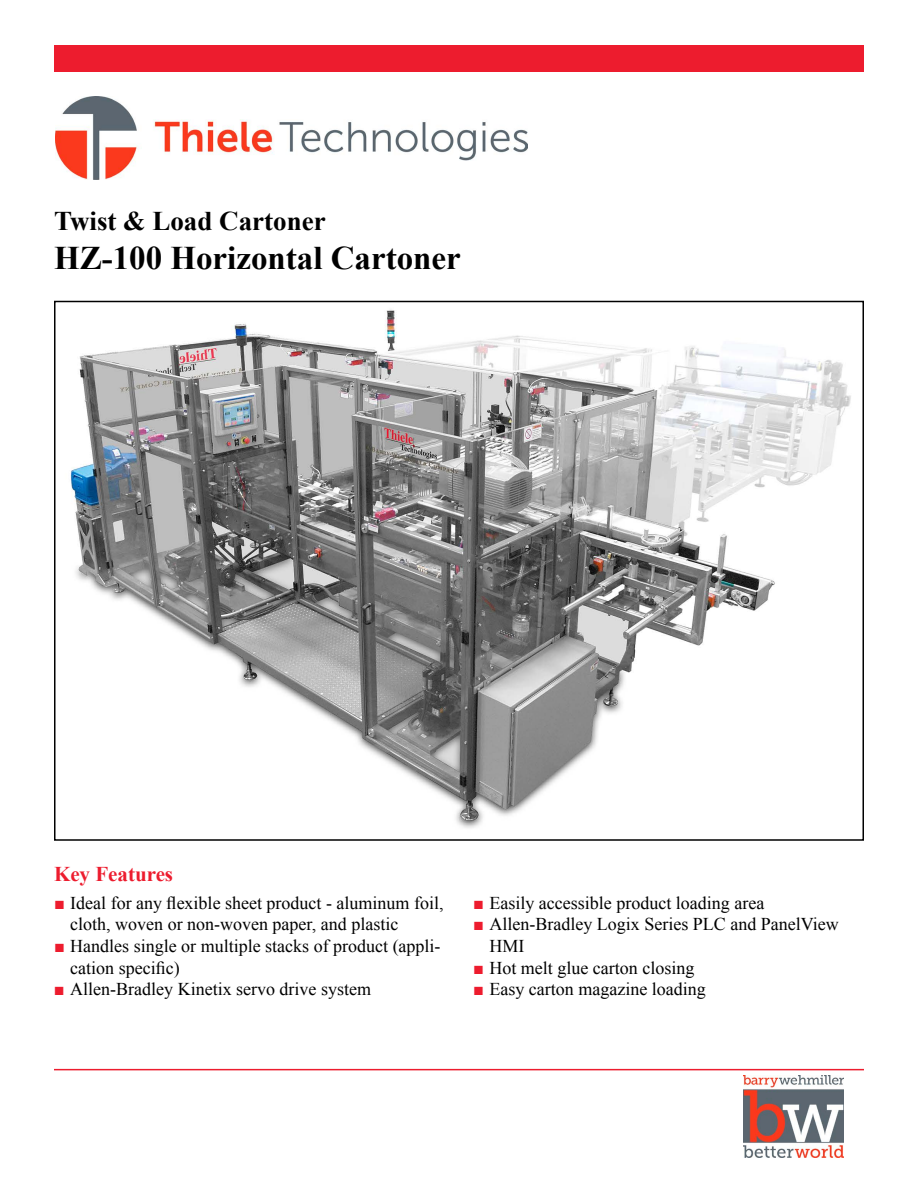
<style>
.page{position:relative;width:918px;height:1188px;background:#fff}
.page>*{position:absolute;margin:0;border:0;box-sizing:border-box;transform-origin:0 0}
.t1{font:700 33px "Times New Roman";color:#000}
.t2{font:700 27px "Times New Roman";color:#000}
.t3{font:700 21px "Times New Roman";color:#ed1c2e}
.t4{font:18px/21.6px "Times New Roman";color:#000}
.s1{color:#ed1c2e}
</style>
<div class="page">
<div style="left:54px;top:45px;width:810px;height:27px;background:#ed1c2e"></div>
<img style="left:56px;top:97px;width:471px;height:82px">
<hr style="left:54px;top:1069px;width:810px;height:1px;background:#ed1c2e">
<img style="left:743px;top:1075px;width:101px;height:83px">
<img style="left:70px;top:309px;width:781px;height:519px">
<h2 class="t2" style="left:54px;top:202px;width:273px">Twist &amp; Load Cartoner</h2>
<h1 class="t1" style="left:54px;top:236px;width:408px">HZ-100 Horizontal Cartoner</h1>
<p class="t3" style="left:54px;top:859px;width:121px">Key Features</p>
<p class="t4" style="left:70px;top:892px;width:375px;text-indent:-16px"><span class="s1">■</span> Ideal for any flexible sheet product - aluminum foil, cloth, woven or non-woven paper, and plastic</p>
<p class="t4" style="left:70px;top:935px;width:372px;text-indent:-16px"><span class="s1">■</span> Handles single or multiple stacks of product (appli&shy;cation specific)</p>
<p class="t4" style="left:54px;top:978px;width:319px"><span class="s1">■</span> Allen-Bradley Kinetix servo drive system</p>
<p class="t4" style="left:473px;top:892px;width:293px"><span class="s1">■</span> Easily accessible product loading area</p>
<p class="t4" style="left:489px;top:913px;width:351px;text-indent:-16px"><span class="s1">■</span> Allen-Bradley Logix Series PLC and PanelView<br>HMI</p>
<p class="t4" style="left:473px;top:956px;width:223px"><span class="s1">■</span> Hot melt glue carton closing</p>
<p class="t4" style="left:473px;top:978px;width:234px"><span class="s1">■</span> Easy carton magazine loading</p>
</div>
